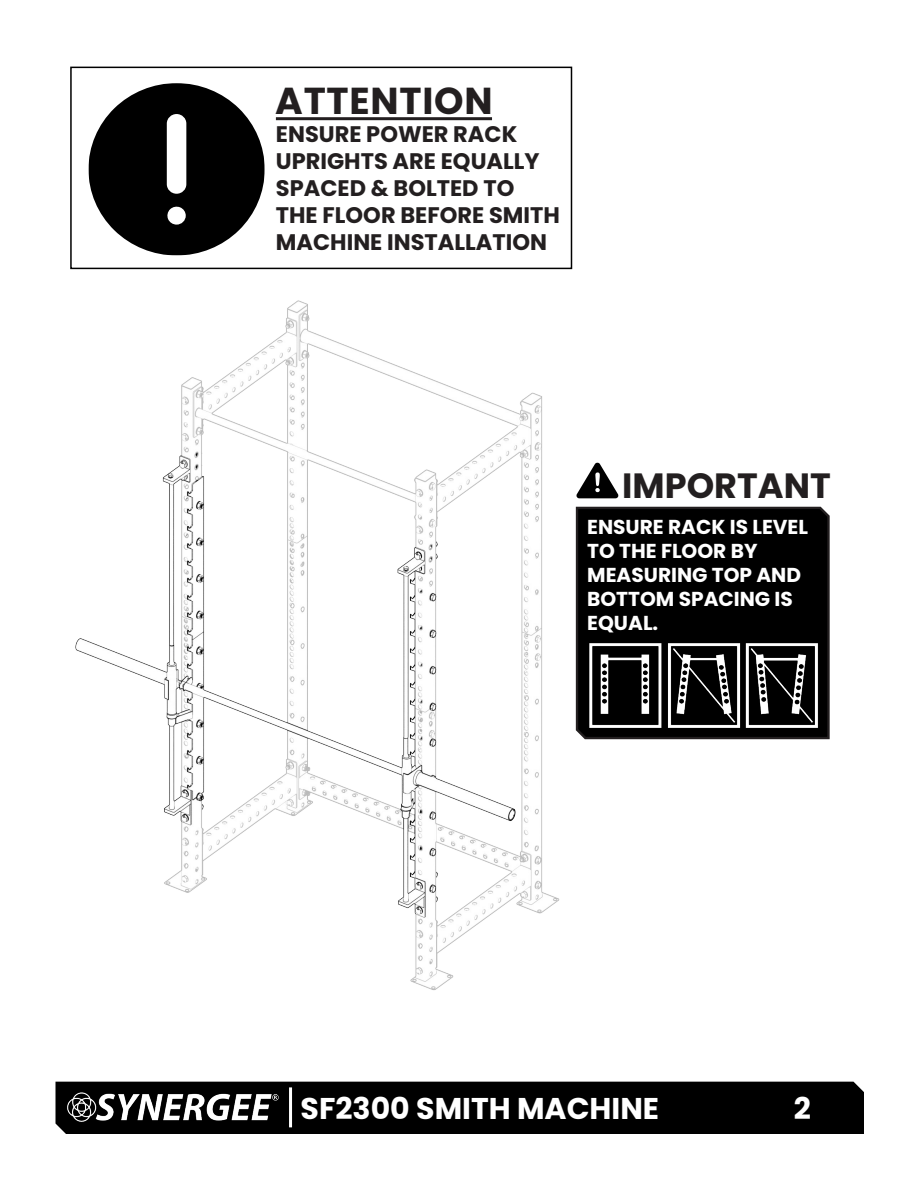
<style>
.page{position:relative;width:918px;height:1188px;background:#fff}
.page>*{position:absolute;margin:0;border:0;box-sizing:border-box;transform-origin:0 0}
.t1{font:700 37.5px "Poppins";letter-spacing:.02em;color:#231f20}
.t2{font:700 35.1px "Poppins";color:#231f20}
.t3{font:700 30px "Poppins";color:#fff}
.t4{font:700 22.5px/27px "Poppins";color:#231f20}
.t5{font:700 20.1px "Poppins";color:#fff}
</style>
<div class="page">
<div style="left:56px;top:1082px;width:808px;height:52px;background:#000"></div>
<hr style="left:289px;top:1087px;width:3px;height:40px;background:#fff">
<img style="left:61px;top:1087px;width:219px;height:40px">
<div style="left:70px;top:67px;width:502px;height:202px;border:2px solid #000"></div>
<svg style="left:88px;top:83px;width:177px;height:173px"></svg>
<hr style="left:276px;top:117px;width:216px;height:3px;background:#231f20">
<img style="left:75px;top:300px;width:485px;height:690px">
<svg style="left:576px;top:462px;width:43px;height:36px"></svg>
<svg style="left:575px;top:506px;width:255px;height:234px;background:#1a1a1a"></svg>
<p class="t1" style="left:275px;top:79px;width:219px">ATTENTION</p>
<p class="t4" style="left:276px;top:121px;width:265px">ENSURE POWER RACK<br>UPRIGHTS ARE EQUALLY<br>SPACED &amp; BOLTED TO</p>
<p class="t4" style="left:276px;top:202px;width:286px">THE FLOOR BEFORE SMITH<br>MACHINE INSTALLATION</p>
<p class="t2" style="left:622px;top:465px;width:210px">IMPORTANT</p>
<p class="t5" style="left:587px;top:515px;width:222px">ENSURE RACK IS LEVEL</p>
<p class="t5" style="left:587px;top:539px;width:172px">TO THE FLOOR BY</p>
<p class="t5" style="left:587px;top:563px;width:215px">MEASURING TOP AND</p>
<p class="t5" style="left:587px;top:587px;width:207px">BOTTOM SPACING IS</p>
<p class="t5" style="left:587px;top:612px;width:73px">EQUAL.</p>
<h3 class="t3" style="left:301px;top:1092px;width:360px">SF2300 SMITH MACHINE</h3>
<h3 class="t3" style="left:794px;top:1091px;width:19px">2</h3>
</div>
